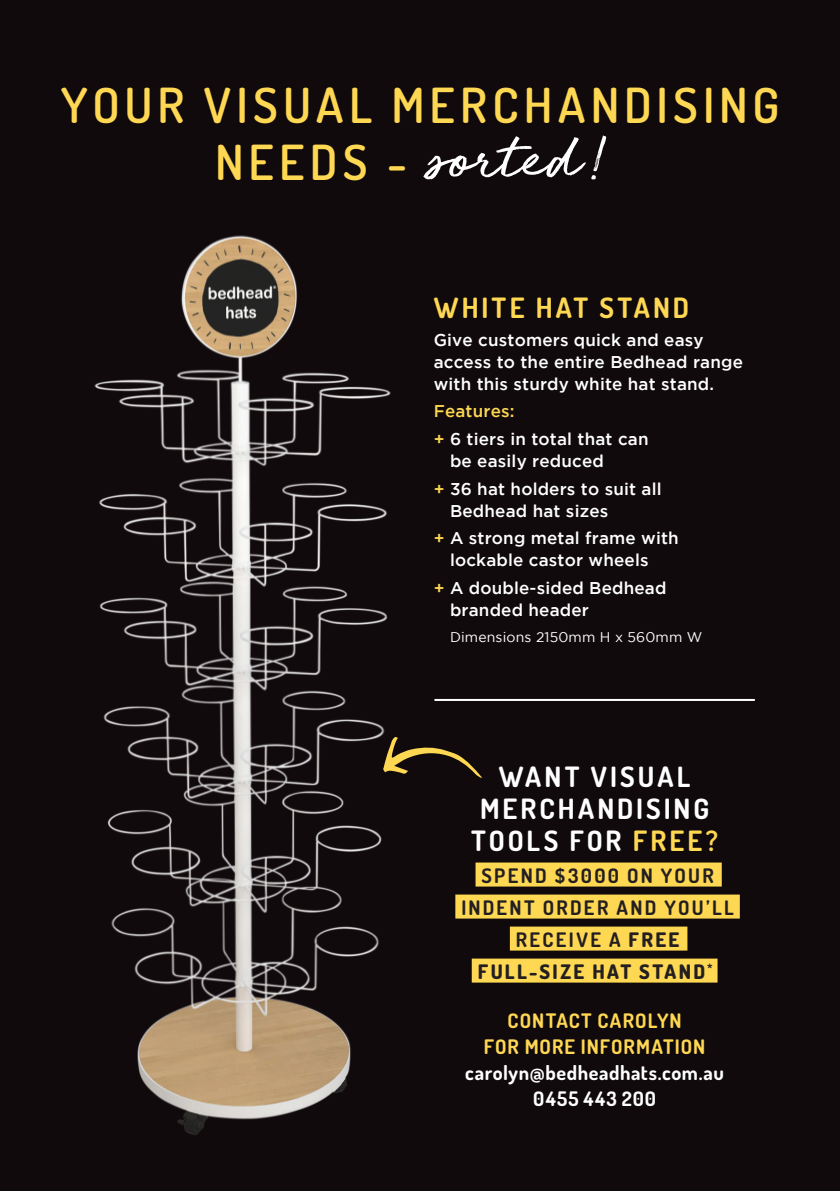
<style>
.page{position:relative;width:840px;height:1191px;background:#fff}
.page>*{position:absolute;margin:0;border:0;box-sizing:border-box;transform-origin:0 0}
.Sub_Head{font:74px "Golden Plains";color:#fff}
.t1{font:600 48.4px/57.2px "Dosis";letter-spacing:.105em;color:#fed753}
.Size_CM{font:700 28px/32px "Dosis";letter-spacing:.11em;color:#fff;text-align:center}
.Size_CM-2{font:700 28px "Dosis";letter-spacing:.115em;color:#fed753}
.Size_CM-3{font:700 20px "Dosis";letter-spacing:.115em;color:#231f20}
.t2{font:700 20px/26px "Dosis";letter-spacing:.04em;color:#fff;text-align:center}
.Size_CM-4{font:800 20px "Dosis";letter-spacing:.12em;color:#231f20}
.t3{font:700 20px "Dosis";letter-spacing:.055em;color:#fed753}
.t4{font:700 20px "Dosis";letter-spacing:.06em;color:#fff}
.Size_CM-5{font:500 17px/22px "Gotham";letter-spacing:.01em;color:#fff}
.Size_CM-6{font:500 17px "Gotham";letter-spacing:.01em;color:#fed753}
.Size_CM-7{font:14px "Gotham";letter-spacing:.01em;color:#fff}
.Size_CM-8{font:700 11.6px "Dosis";color:#231f20}
.s1{font-size:60px}
.s2{color:#fed753}
.s3{font-weight:800}
</style>
<div class="page">
<div style="left:0;top:0;width:839px;height:1191px;background:#110a0c"></div>
<svg style="left:394px;top:737px;width:87px;height:41px"></svg>
<hr style="left:434px;top:699px;width:320px;height:2px;background:#fff">
<img style="left:94px;top:235px;width:300px;height:900px">
<div style="left:475px;top:862px;width:246px;height:24px;background:#fed753"></div>
<div style="left:455px;top:894px;width:284px;height:24px;background:#fed753"></div>
<div style="left:509px;top:926px;width:178px;height:24px;background:#fed753"></div>
<div style="left:471px;top:958px;width:246px;height:24px;background:#fed753"></div>
<p class="t1" style="left:215px;top:76px;width:565px;text-indent:-154px">YOUR VISUAL MERCHANDISING<br>NEEDS -</p>
<p class="Sub_Head" style="left:426px;top:106px;width:177px">sorted<span class="s1">!</span></p>
<p class="Size_CM-2" style="left:433px;top:290px;width:257px">WHITE HAT STAND</p>
<p class="Size_CM-5" style="left:433px;top:328px;width:310px">Give customers quick and easy access to the entire Bedhead range with this sturdy white hat stand.</p>
<p class="Size_CM-6" style="left:433px;top:402px;width:82px">Features:</p>
<p class="Size_CM-5" style="left:450px;top:428px;width:200px;text-indent:-16px"><span class="s2">+</span> 6 tiers in total that can be easily reduced</p>
<p class="Size_CM-5" style="left:450px;top:477px;width:213px;text-indent:-16px"><span class="s2">+</span> 36 hat holders to suit all<br>Bedhead hat sizes</p>
<p class="Size_CM-5" style="left:450px;top:527px;width:230px;text-indent:-16px"><span class="s2">+</span> A strong metal frame with lockable castor wheels</p>
<p class="Size_CM-5" style="left:450px;top:577px;width:218px;text-indent:-16px"><span class="s2">+</span> A double-sided Bedhead branded header</p>
<p class="Size_CM-7" style="left:450px;top:629px;width:254px">Dimensions 2150mm H x 560mm W</p>
<p class="Size_CM" style="left:471px;top:759px;width:248px">WANT VISUAL<br>MERCHANDISING<br>TOOLS FOR <span class="s2">FREE?</span></p>
<p class="Size_CM-3" style="left:481px;top:862px;width:233px">SPEND $3000 ON YOUR</p>
<p class="Size_CM-3" style="left:461px;top:894px;width:274px">INDENT ORDER AND YOU’LL</p>
<p class="Size_CM-3" style="left:515px;top:926px;width:165px">RECEIVE A <span class="s3">FREE</span></p>
<p class="Size_CM-4" style="left:477px;top:958px;width:229px">FULL-SIZE HAT STAND</p>
<p class="Size_CM-8" style="left:706px;top:960px;width:7px">*</p>
<p class="t3" style="left:507px;top:1007px;width:175px">CONTACT CAROLYN</p>
<p class="t2" style="left:465px;top:1033px;width:260px"><span class="s2">FOR MORE INFORMATION </span>carolyn@bedheadhats.com.au</p>
<p class="t4" style="left:533px;top:1085px;width:124px">0455 443 200</p>
</div>
